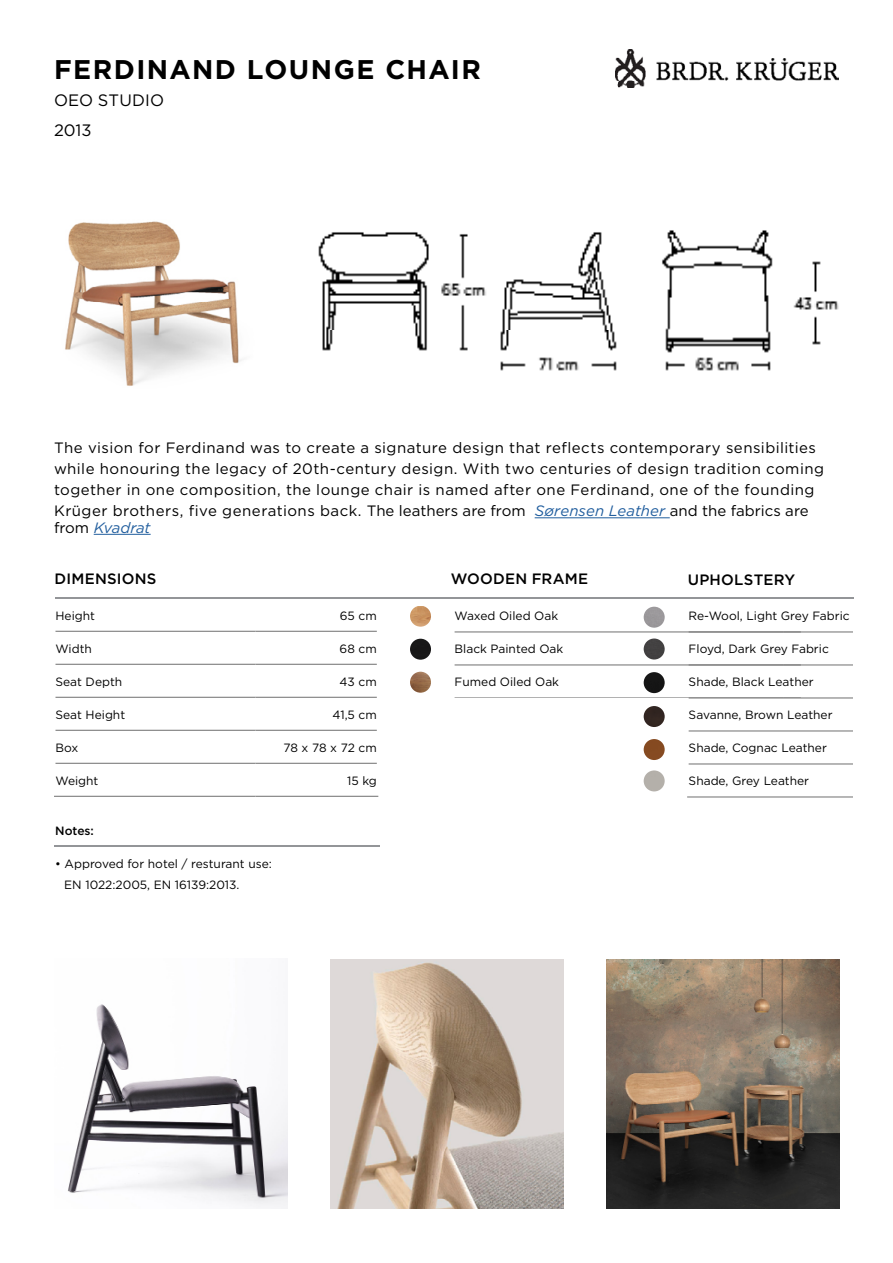
<style>
.page{position:relative;width:893px;height:1263px;background:#fff}
.page>*{position:absolute;margin:0;border:0;box-sizing:border-box;transform-origin:0 0}
.t1{font:700 27px "Gotham";letter-spacing:.055em;color:#000}
.t2{font:16.5px/30px "Gotham";letter-spacing:.005em;color:#000}
.t3{font:15px/21px "Gotham";letter-spacing:.03em;color:#000}
.t4{font:500 15px "Gotham";letter-spacing:.015em;color:#000}
.t5{font:italic 15px "Gotham";letter-spacing:-.01em;color:#215e9e}
.t6{font:12px/21px "Gotham";color:#000}
.t7{font:500 12px "Gotham";color:#000}
.s1{font-style:italic;color:#215e9e}
.s2{font-style:normal;color:#000}
</style>
<div class="page">
<hr style="left:455px;top:631px;width:328px;height:1px;background:#7f7f7f">
<hr style="left:455px;top:664px;width:328px;height:1px;background:#7f7f7f">
<hr style="left:455px;top:697px;width:328px;height:1px;background:#7f7f7f">
<img style="left:410px;top:606px;width:21px;height:21px;border-radius:10px">
<img style="left:410px;top:639px;width:21px;height:21px;border-radius:10px">
<img style="left:410px;top:672px;width:21px;height:21px;border-radius:10px">
<hr style="left:56px;top:631px;width:200px;height:1px;background:#7f7f7f">
<hr style="left:256px;top:631px;width:121px;height:1px;background:#7f7f7f">
<hr style="left:56px;top:664px;width:200px;height:1px;background:#7f7f7f">
<hr style="left:256px;top:664px;width:121px;height:1px;background:#7f7f7f">
<hr style="left:56px;top:697px;width:200px;height:1px;background:#7f7f7f">
<hr style="left:256px;top:697px;width:121px;height:1px;background:#7f7f7f">
<hr style="left:56px;top:730px;width:200px;height:1px;background:#7f7f7f">
<hr style="left:256px;top:730px;width:121px;height:1px;background:#7f7f7f">
<hr style="left:56px;top:763px;width:200px;height:1px;background:#7f7f7f">
<hr style="left:256px;top:763px;width:121px;height:1px;background:#7f7f7f">
<hr style="left:54px;top:796px;width:202px;height:1px;background:#7f7f7f">
<hr style="left:256px;top:796px;width:122px;height:1px;background:#7f7f7f">
<hr style="left:535px;top:517px;width:135px;height:1px;background:#215e9e">
<hr style="left:94px;top:534px;width:57px;height:1px;background:#215e9e">
<img style="left:615px;top:50px;width:224px;height:37px">
<img style="left:606px;top:959px;width:233px;height:249px">
<img style="left:67px;top:1004px;width:220px;height:204px">
<img style="left:330px;top:959px;width:233px;height:250px">
<img style="left:65px;top:221px;width:177px;height:165px">
<img style="left:318px;top:230px;width:521px;height:141px">
<hr style="left:689px;top:631px;width:204px;height:1px;background:#7f7f7f">
<hr style="left:689px;top:664px;width:204px;height:1px;background:#7f7f7f">
<hr style="left:689px;top:697px;width:204px;height:1px;background:#7f7f7f">
<hr style="left:689px;top:730px;width:204px;height:1px;background:#7f7f7f">
<hr style="left:689px;top:763px;width:204px;height:1px;background:#7f7f7f">
<hr style="left:687px;top:796px;width:206px;height:1px;background:#7f7f7f">
<img style="left:644px;top:638px;width:21px;height:21px;border-radius:10px">
<img style="left:644px;top:607px;width:21px;height:21px;border-radius:10px">
<img style="left:644px;top:672px;width:21px;height:21px;border-radius:10px">
<img style="left:644px;top:706px;width:21px;height:21px;border-radius:10px">
<img style="left:644px;top:739px;width:21px;height:21px;border-radius:10px">
<img style="left:644px;top:770px;width:21px;height:21px;border-radius:10px">
<div style="left:854px;top:477px;width:39px;height:350px;background:#fff"></div>
<hr style="left:55px;top:598px;width:799px;height:1px;background:#939598">
<hr style="left:55px;top:845px;width:305px;height:1px;background:#000">
<hr style="left:54px;top:846px;width:325px;height:1px;background:#939598">
<h1 class="t1" style="left:54px;top:52px;width:428px">FERDINAND LOUNGE CHAIR</h1>
<p class="t2" style="left:54px;top:85px;width:112px">OEO STUDIO<br>2013</p>
<p class="t3" style="left:54px;top:437px;width:771px">The vision for Ferdinand was to create a signature design that reflects contemporary sensibilities while honouring the legacy of 20th-century design. With two centuries of design tradition coming together in one composition, the lounge chair is named after one Ferdinand, one of the founding Krüger brothers, five generations back. The leathers are from <span class="s1">Sørensen Leather</span> and the fabrics are</p>
<p class="t5" style="left:54px;top:518px;width:98px"><span class="s2">from</span> Kvadrat</p>
<p class="t4" style="left:54px;top:568px;width:103px">DIMENSIONS</p>
<p class="t4" style="left:451px;top:568px;width:139px">WOODEN FRAME</p>
<p class="t4" style="left:688px;top:570px;width:109px">UPHOLSTERY</p>
<p class="t7" style="left:56px;top:574px;width:71px">Dimensions</p>
<p class="t6" style="left:56px;top:605px;width:41px">Height</p>
<p class="t6" style="left:340px;top:605px;width:38px">65 cm</p>
<p class="t6" style="left:56px;top:638px;width:38px">Width</p>
<p class="t6" style="left:340px;top:638px;width:39px">68 cm</p>
<p class="t6" style="left:56px;top:671px;width:68px">Seat Depth</p>
<p class="t6" style="left:340px;top:671px;width:39px">43 cm</p>
<p class="t6" style="left:56px;top:704px;width:71px">Seat Height</p>
<p class="t6" style="left:333px;top:704px;width:46px">41,5 cm</p>
<p class="t6" style="left:56px;top:737px;width:24px">Box</p>
<p class="t6" style="left:283px;top:737px;width:95px">78 x 78 x 72 cm</p>
<p class="t6" style="left:56px;top:770px;width:44px">Weight</p>
<p class="t6" style="left:347px;top:770px;width:31px">15 kg</p>
<p class="t7" style="left:455px;top:575px;width:39px">Fabric</p>
<p class="t6" style="left:455px;top:605px;width:105px">Waxed Oiled Oak</p>
<p class="t6" style="left:455px;top:638px;width:110px">Black Painted Oak</p>
<p class="t6" style="left:455px;top:671px;width:106px">Fumed Oiled Oak</p>
<p class="t7" style="left:689px;top:575px;width:67px">Upholstery</p>
<p class="t6" style="left:689px;top:605px;width:163px">Re-Wool, Light Grey Fabric</p>
<p class="t6" style="left:689px;top:638px;width:142px">Floyd, Dark Grey Fabric</p>
<p class="t6" style="left:689px;top:671px;width:127px">Shade, Black Leather</p>
<p class="t6" style="left:689px;top:704px;width:145px">Savanne, Brown Leather</p>
<p class="t6" style="left:689px;top:737px;width:140px">Shade, Cognac Leather</p>
<p class="t6" style="left:689px;top:770px;width:122px">Shade, Grey Leather</p>
<p class="t7" style="left:55px;top:823px;width:40px">Notes:</p>
<p class="t6" style="left:64px;top:853px;width:209px;text-indent:-9px">• Approved for hotel / resturant use:<br>EN 1022:2005, EN 16139:2013.</p>
</div>
